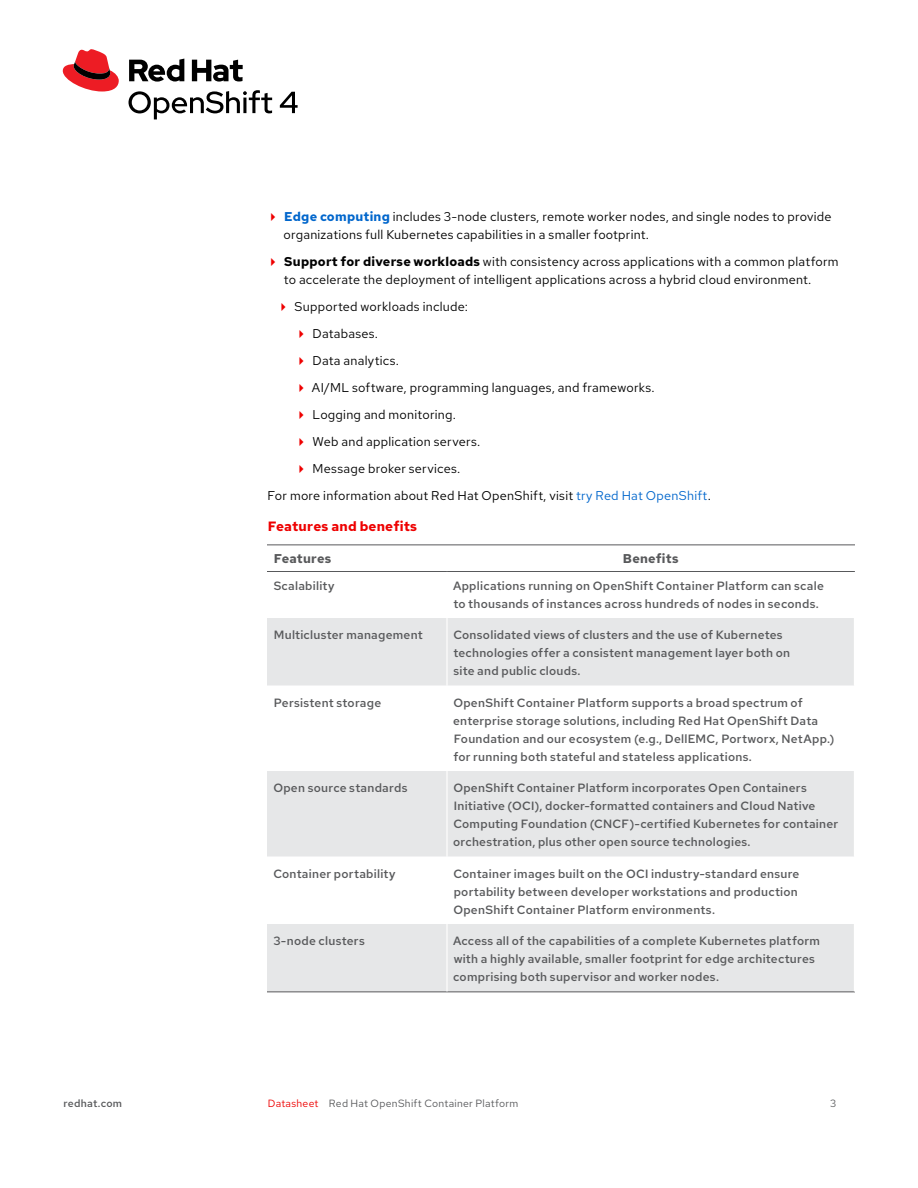
<style>
.page{position:relative;width:918px;height:1188px;background:#fff}
.page>*{position:absolute;margin:0;border:0;box-sizing:border-box;transform-origin:0 0}
.Main_-_Table_Name{font:700 13.5px "Red Hat Text";letter-spacing:.015em;color:#e00}
.Main_-_Body{font:12.75px/18px "Red Hat Text";letter-spacing:.02em;color:#000}
.Main_-_Table_Subhead{font:700 12.75px "Red Hat Text";letter-spacing:.015em;color:#58595b}
.Main_-_Table_Body__l{font:500 12px/18px "Red Hat Text";letter-spacing:.02em;color:#58595b}
.Footer_-_Running_Foo{font:10.5px "Red Hat Text";letter-spacing:.025em;color:#58595b}
.Footer_-_URL__Page{font:500 10.5px "Red Hat Text";letter-spacing:.025em;color:#58595b}
.s1{font-weight:700;color:#06c}
.s2{font-weight:700}
.s3{color:#06c}
.s4{color:#e00}
</style>
<div class="page">
<hr style="left:267px;top:544px;width:588px;height:1px;background:#58595b">
<svg style="left:267px;top:618px;width:587px;height:374px;fill:#e6e7e8"></svg>
<hr style="left:267px;top:571px;width:180px;height:1px;background:#58595b">
<hr style="left:447px;top:571px;width:408px;height:1px;background:#58595b">
<hr style="left:267px;top:992px;width:180px;height:1px;background:#58595b">
<hr style="left:447px;top:992px;width:408px;height:1px;background:#58595b">
<hr style="left:446px;top:618px;width:2px;height:68px;background:#fff">
<hr style="left:446px;top:686px;width:2px;height:85px;background:#fff">
<hr style="left:446px;top:771px;width:2px;height:85px;background:#fff">
<hr style="left:446px;top:856px;width:2px;height:68px;background:#fff">
<hr style="left:446px;top:924px;width:2px;height:68px;background:#fff">
<svg style="left:129px;top:90px;width:143px;height:29px"></svg>
<svg style="left:280px;top:92px;width:18px;height:21px"></svg>
<svg style="left:63px;top:49px;width:56px;height:43px"></svg>
<svg style="left:129px;top:59px;width:114px;height:23px"></svg>
<p class="Main_-_Body" style="left:284px;top:207px;width:550px"><span class="s1">Edge computing</span> includes 3-node clusters, remote worker nodes, and single nodes to provide organizations full Kubernetes capabilities in a smaller footprint.</p>
<p class="Main_-_Body" style="left:284px;top:252px;width:556px"><span class="s2">Support for diverse workloads</span> with consistency across applications with a common platform to accelerate the deployment of intelligent applications across a hybrid cloud environment.</p>
<p class="Main_-_Body" style="left:295px;top:297px;width:175px">Supported workloads include:</p>
<p class="Main_-_Body" style="left:313px;top:324px;width:67px">Databases.</p>
<p class="Main_-_Body" style="left:313px;top:351px;width:88px">Data analytics.</p>
<p class="Main_-_Body" style="left:312px;top:378px;width:344px">AI/ML software, programming languages, and frameworks.</p>
<p class="Main_-_Body" style="left:313px;top:405px;width:145px">Logging and monitoring.</p>
<p class="Main_-_Body" style="left:312px;top:432px;width:169px">Web and application servers.</p>
<p class="Main_-_Body" style="left:313px;top:459px;width:149px">Message broker services.</p>
<p class="Main_-_Body" style="left:268px;top:486px;width:445px">For more information about Red Hat OpenShift, visit <span class="s3">try Red Hat OpenShift</span>.</p>
<p class="Main_-_Table_Name" style="left:268px;top:517px;width:151px">Features and benefits</p>
<p class="Main_-_Table_Subhead" style="left:274px;top:550px;width:59px">Features</p>
<p class="Main_-_Table_Subhead" style="left:623px;top:550px;width:57px">Benefits</p>
<p class="Main_-_Table_Body__l" style="left:274px;top:576px;width:62px">Scalability</p>
<p class="Main_-_Table_Body__l" style="left:453px;top:576px;width:372px">Applications running on OpenShift Container Platform can scale to thousands of instances across hundreds of nodes in seconds.</p>
<p class="Main_-_Table_Body__l" style="left:274px;top:626px;width:151px">Multicluster management</p>
<p class="Main_-_Table_Body__l" style="left:453px;top:626px;width:338px">Consolidated views of clusters and the use of Kubernetes technologies offer a consistent management layer both on site and public clouds.</p>
<p class="Main_-_Table_Body__l" style="left:274px;top:693px;width:109px">Persistent storage</p>
<p class="Main_-_Table_Body__l" style="left:453px;top:693px;width:383px">OpenShift Container Platform supports a broad spectrum of enterprise storage solutions, including Red Hat OpenShift Data Foundation and our ecosystem (e.g., DellEMC, Portworx, NetApp.) for running both stateful and stateless applications.</p>
<p class="Main_-_Table_Body__l" style="left:273px;top:779px;width:136px">Open source standards</p>
<p class="Main_-_Table_Body__l" style="left:453px;top:779px;width:387px">OpenShift Container Platform incorporates Open Containers Initiative (OCI), docker-formatted containers and Cloud Native Computing Foundation (CNCF)-certified Kubernetes for container orchestration, plus other open source technologies.</p>
<p class="Main_-_Table_Body__l" style="left:273px;top:864px;width:124px">Container portability</p>
<p class="Main_-_Table_Body__l" style="left:453px;top:864px;width:348px">Container images built on the OCI industry-standard ensure portability between developer workstations and production<br>OpenShift Container Platform environments.</p>
<p class="Main_-_Table_Body__l" style="left:273px;top:932px;width:93px">3-node clusters</p>
<p class="Main_-_Table_Body__l" style="left:453px;top:932px;width:368px">Access all of the capabilities of a complete Kubernetes platform with a highly available, smaller footprint for edge architectures comprising both supervisor and worker nodes.</p>
<p class="Footer_-_URL__Page" style="left:64px;top:1096px;width:60px">redhat.com</p>
<p class="Footer_-_Running_Foo" style="left:268px;top:1096px;width:252px"><span class="s4">Datasheet</span> Red Hat OpenShift Container Platform</p>
<p class="Footer_-_Running_Foo" style="left:830px;top:1096px;width:8px">3</p>
</div>
